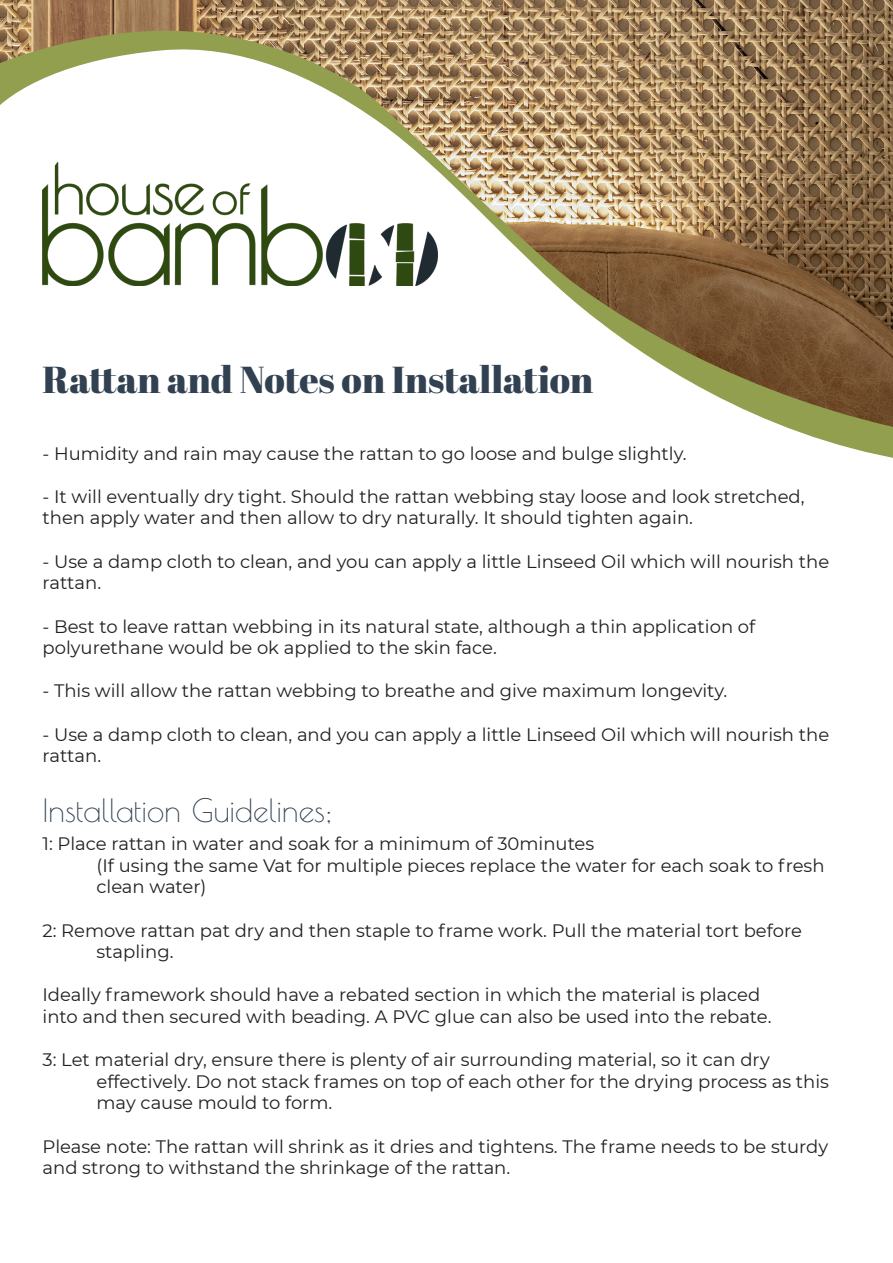
<style>
.page{position:relative;width:893px;height:1263px;background:#fff}
.page>*{position:absolute;margin:0;border:0;box-sizing:border-box;transform-origin:0 0}
.t1{font:37.5px "Abril Fatface";color:#314151}
.t2{font:31.5px "Poiret One";color:#314151}
.t3{font:18px/21.6px "Montserrat";color:#231f20}
</style>
<div class="page">
<svg style="left:786px;top:427px;width:107px;height:31px;fill:#929f4f"></svg>
<img style="left:0;top:0;width:893px;height:427px">
<img style="left:43px;top:162px;width:394px;height:123px">
<p class="t1" style="left:43px;top:353px;width:552px">Rattan and Notes on Installation</p>
<p class="t3" style="left:43px;top:442px;width:646px">- Humidity and rain may cause the rattan to go loose and bulge slightly.</p>
<p class="t3" style="left:43px;top:485px;width:764px">- It will eventually dry tight. Should the rattan webbing stay loose and look stretched, then apply water and then allow to dry naturally. It should tighten again.</p>
<p class="t3" style="left:43px;top:550px;width:788px">- Use a damp cloth to clean, and you can apply a little Linseed Oil which will nourish the rattan.</p>
<p class="t3" style="left:43px;top:615px;width:714px">- Best to leave rattan webbing in its natural state, although a thin application of polyurethane would be ok applied to the skin face.</p>
<p class="t3" style="left:43px;top:679px;width:686px">- This will allow the rattan webbing to breathe and give maximum longevity.</p>
<p class="t3" style="left:43px;top:723px;width:788px">- Use a damp cloth to clean, and you can apply a little Linseed Oil which will nourish the rattan.</p>
<p class="t2" style="left:43px;top:792px;width:292px">Installation Guidelines;</p>
<p class="t3" style="left:43px;top:832px;width:553px">1: Place rattan in water and soak for a minimum of 30minutes</p>
<p class="t3" style="left:97px;top:854px;width:730px">(If using the same Vat for multiple pieces replace the water for each soak to fresh clean water)</p>
<p class="t3" style="left:97px;top:919px;width:707px;text-indent:-54px">2: Remove rattan pat dry and then staple to frame work. Pull the material tort before stapling.</p>
<p class="t3" style="left:43px;top:983px;width:731px">Ideally framework should have a rebated section in which the material is placed into and then secured with beading. A PVC glue can also be used into the rebate.</p>
<p class="t3" style="left:97px;top:1048px;width:734px;text-indent:-54px">3: Let material dry, ensure there is plenty of air surrounding material, so it can dry effectively. Do not stack frames on top of each other for the drying process as this may cause mould to form.</p>
<p class="t3" style="left:43px;top:1135px;width:787px">Please note: The rattan will shrink as it dries and tightens. The frame needs to be sturdy and strong to withstand the shrinkage of the rattan.</p>
</div>
